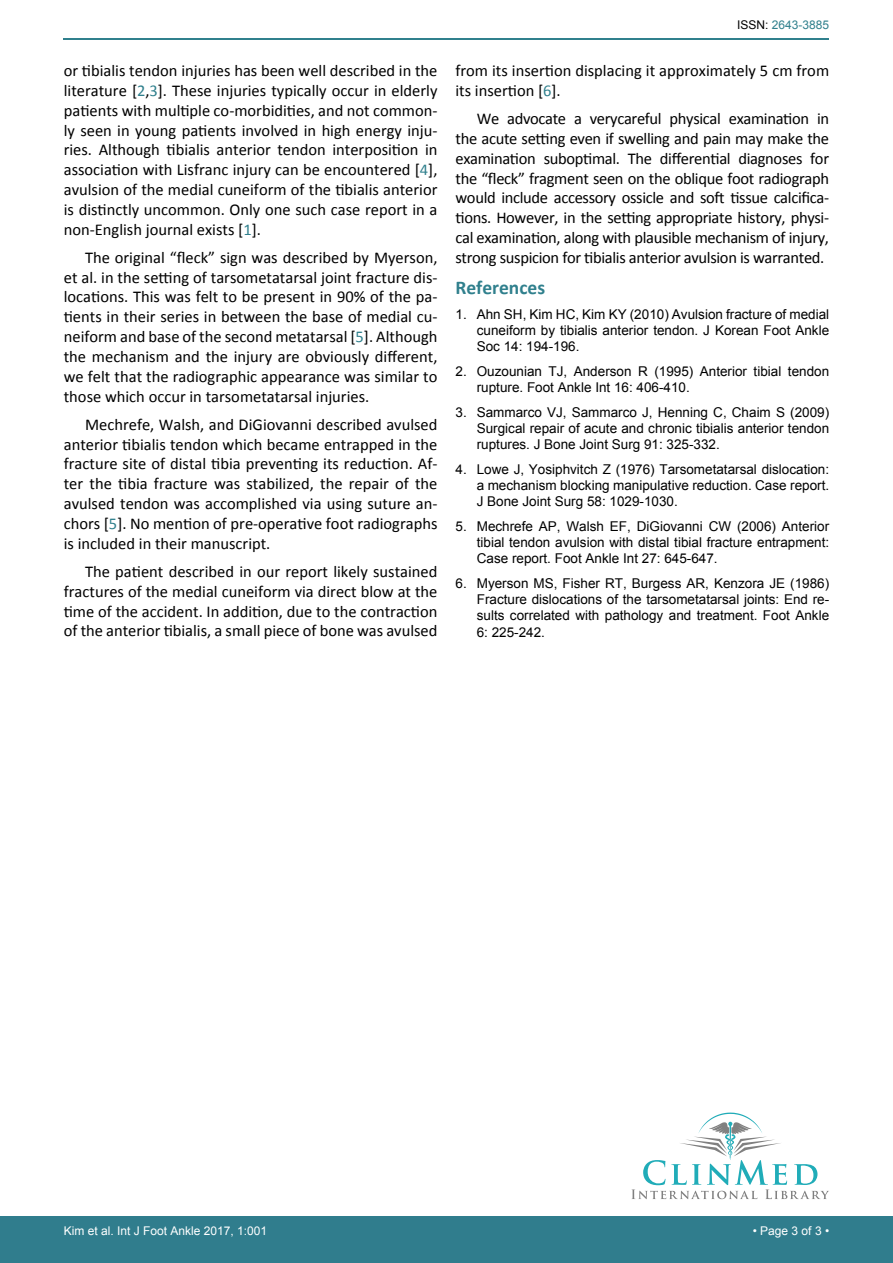
<style>
.page{position:relative;width:893px;height:1263px;background:#fff}
.page>*{position:absolute;margin:0;border:0;box-sizing:border-box;transform-origin:0 0}
.t1{font:700 19.5px "Calibri";color:#30808d}
.t2{font:16.5px/19.8px "Calibri";color:#000;text-align:justify}
.t3{font:13.5px/16.2px "Arial";color:#000;text-align:justify}
.t4{font:12px "Arial";color:#fff}
.t5{font:12px "Arial";color:#30808d}
.s1{color:#30808d}
.s2{color:#000}
</style>
<div class="page">
<hr style="left:64px;top:38px;width:765px;height:2px;background:#30808d">
<div style="left:0;top:1217px;width:893px;height:46px;background:#307d8d"></div>
<svg style="left:631px;top:1112px;width:198px;height:87px"></svg>
<p class="t2" style="left:64px;top:61px;width:375px">or tibialis tendon injuries has been well described in the literature [<span class="s1">2</span>,<span class="s1">3</span>]. These injuries typically occur in elderly patients with multiple co-morbidities, and not common&shy;ly seen in young patients involved in high energy inju&shy;ries. Although tibialis anterior tendon interposition in association with Lisfranc injury can be encountered [<span class="s1">4</span>], avulsion of the medial cuneiform of the tibialis anterior is distinctly uncommon. Only one such case report in a non-English journal exists [<span class="s1">1</span>].</p>
<p class="t2" style="left:64px;top:248px;width:375px;text-indent:21px">The original “fleck” sign was described by Myerson, et al. in the setting of tarsometatarsal joint fracture dis&shy;locations. This was felt to be present in 90% of the pa&shy;tients in their series in between the base of medial cu&shy;neiform and base of the second metatarsal [<span class="s1">5</span>]. Although the mechanism and the injury are obviously different, we felt that the radiographic appearance was similar to those which occur in tarsometatarsal injuries.</p>
<p class="t2" style="left:64px;top:414px;width:375px;text-indent:21px">Mechrefe, Walsh, and DiGiovanni described avulsed anterior tibialis tendon which became entrapped in the fracture site of distal tibia preventing its reduction. Af&shy;ter the tibia fracture was stabilized, the repair of the avulsed tendon was accomplished via using suture an&shy;chors [<span class="s1">5</span>]. No mention of pre-operative foot radiographs is included in their manuscript.</p>
<p class="t2" style="left:64px;top:562px;width:375px;text-indent:21px">The patient described in our report likely sustained fractures of the medial cuneiform via direct blow at the time of the accident. In addition, due to the contraction of the anterior tibialis, a small piece of bone was avulsed</p>
<p class="t5" style="left:737px;top:17px;width:94px"><span class="s2">ISSN:</span> 2643-3885</p>
<p class="t2" style="left:455px;top:61px;width:375px">from its insertion displacing it approximately 5 cm from its insertion [<span class="s1">6</span>].</p>
<p class="t2" style="left:455px;top:109px;width:375px;text-indent:21px">We advocate a verycareful physical examination in the acute setting even if swelling and pain may make the examination suboptimal. The differential diagnoses for the “fleck” fragment seen on the oblique foot radiograph would include accessory ossicle and soft tissue calcifica&shy;tions. However, in the setting appropriate history, physi&shy;cal examination, along with plausible mechanism of injury, strong suspicion for tibialis anterior avulsion is warranted.</p>
<p class="t1" style="left:455px;top:275px;width:91px">References</p>
<p class="t3" style="left:477px;top:306px;width:354px;text-indent:-21px">1. Ahn SH, Kim HC, Kim KY (2010) Avulsion fracture of medial cuneiform by tibialis anterior tendon. J Korean Foot Ankle Soc 14: 194-196.</p>
<p class="t3" style="left:477px;top:363px;width:354px;text-indent:-21px">2. Ouzounian TJ, Anderson R (1995) Anterior tibial tendon rupture. Foot Ankle Int 16: 406-410.</p>
<p class="t3" style="left:477px;top:404px;width:354px;text-indent:-21px">3. Sammarco VJ, Sammarco J, Henning C, Chaim S (2009)<br>Surgical repair of acute and chronic tibialis anterior tendon ruptures. J Bone Joint Surg 91: 325-332.</p>
<p class="t3" style="left:477px;top:461px;width:354px;text-indent:-21px">4. Lowe J, Yosiphvitch Z (1976) Tarsometatarsal dislocation: a mechanism blocking manipulative reduction. Case report.<br>J Bone Joint Surg 58: 1029-1030.</p>
<p class="t3" style="left:477px;top:518px;width:354px;text-indent:-21px">5. Mechrefe AP, Walsh EF, DiGiovanni CW (2006) Anterior tibial tendon avulsion with distal tibial fracture entrapment:<br>Case report. Foot Ankle Int 27: 645-647.</p>
<p class="t3" style="left:477px;top:575px;width:354px;text-indent:-21px">6. Myerson MS, Fisher RT, Burgess AR, Kenzora JE (1986)<br>Fracture dislocations of the tarsometatarsal joints: End re&shy;sults correlated with pathology and treatment. Foot Ankle 6: 225-242.</p>
<p class="t4" style="left:64px;top:1223px;width:205px">Kim et al. Int J Foot Ankle 2017, 1:001</p>
<p class="t4" style="left:753px;top:1223px;width:78px">• Page 3 of 3 •</p>
</div>
